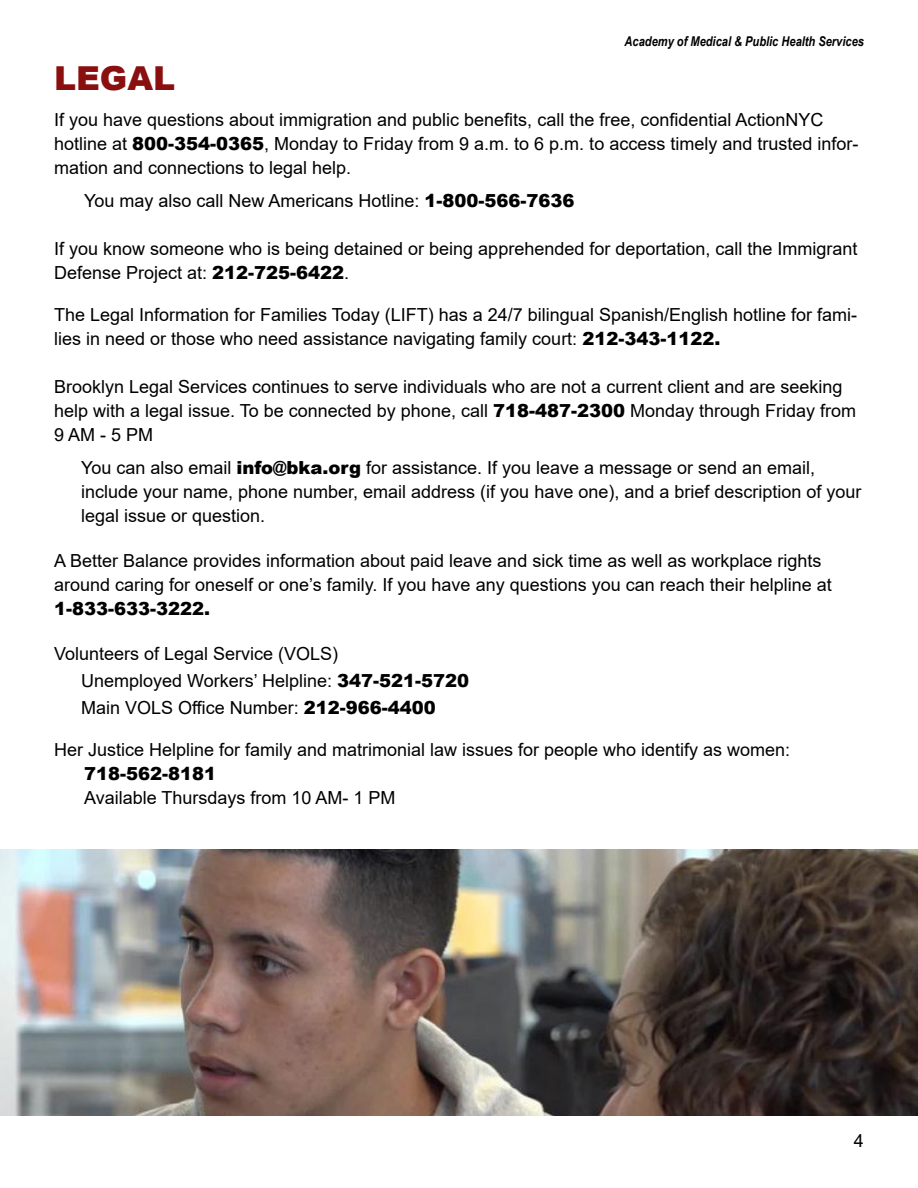
<style>
.page{position:relative;width:918px;height:1188px;background:#fff}
.page>*{position:absolute;margin:0;border:0;box-sizing:border-box;transform-origin:0 0}
.MAIN_HEADER{font:900 33px "Arial";color:#8a0f0f}
.main_text{font:18px/24px "Arial";color:#000}
.main_text-2{font:900 18px "Arial";color:#000}
.t1{font:italic 700 13.5px "Arial Narrow";color:#000}
.s1{font-weight:900}
</style>
<div class="page">
<img style="left:0;top:849px;width:918px;height:267px">
<p class="MAIN_HEADER" style="left:54px;top:54px;width:123px">LEGAL</p>
<p class="t1" style="left:625px;top:31px;width:241px">Academy of Medical &amp; Public Health Services</p>
<p class="main_text" style="left:54px;top:107px;width:806px">If you have questions about immigration and public benefits, call the free, confidential ActionNYC hotline at <span class="s1">800-354-0365</span>, Monday to Friday from 9 a.m. to 6 p.m. to access timely and trusted infor&shy;mation and connections to legal help.</p>
<p class="main_text" style="left:84px;top:188px;width:492px">You may also call New Americans Hotline: <span class="s1">1-800-566-7636</span></p>
<p class="main_text" style="left:54px;top:236px;width:805px">If you know someone who is being detained or being apprehended for deportation, call the Immigrant<br>Defense Project at: <span class="s1">212-725-6422</span>.</p>
<p class="main_text" style="left:54px;top:302px;width:805px">The Legal Information for Families Today (LIFT) has a 24/7 bilingual Spanish/English hotline for fami&shy;lies in need or those who need assistance navigating family court: <span class="s1">212-343-1122.</span></p>
<p class="main_text" style="left:54px;top:374px;width:804px">Brooklyn Legal Services continues to serve individuals who are not a current client and are seeking help with a legal issue. To be connected by phone, call <span class="s1">718-487-2300</span> Monday through Friday from<br>9 AM - 5 PM</p>
<p class="main_text" style="left:81px;top:455px;width:782px">You can also email <span class="s1">info@bka.org</span> for assistance. If you leave a message or send an email, include your name, phone number, email address (if you have one), and a brief description of your legal issue or question.</p>
<p class="main_text" style="left:54px;top:548px;width:779px">A Better Balance provides information about paid leave and sick time as well as workplace rights around caring for oneself or one’s family. If you have any questions you can reach their helpline at<br><span class="s1">1-833-633-3222.</span></p>
<p class="main_text" style="left:54px;top:641px;width:286px">Volunteers of Legal Service (VOLS)</p>
<p class="main_text" style="left:81px;top:668px;width:390px">Unemployed Workers’ Helpline: <span class="s1">347-521-5720</span></p>
<p class="main_text" style="left:81px;top:695px;width:356px">Main VOLS Office Number: <span class="s1">212-966-4400</span></p>
<p class="main_text" style="left:54px;top:737px;width:738px">Her Justice Helpline for family and matrimonial law issues for people who identify as women:</p>
<p class="main_text-2" style="left:84px;top:760px;width:134px">718-562-8181</p>
<p class="main_text" style="left:84px;top:785px;width:313px">Available Thursdays from 10 AM- 1 PM</p>
<p class="main_text" style="left:854px;top:1129px;width:12px">4</p>
</div>
